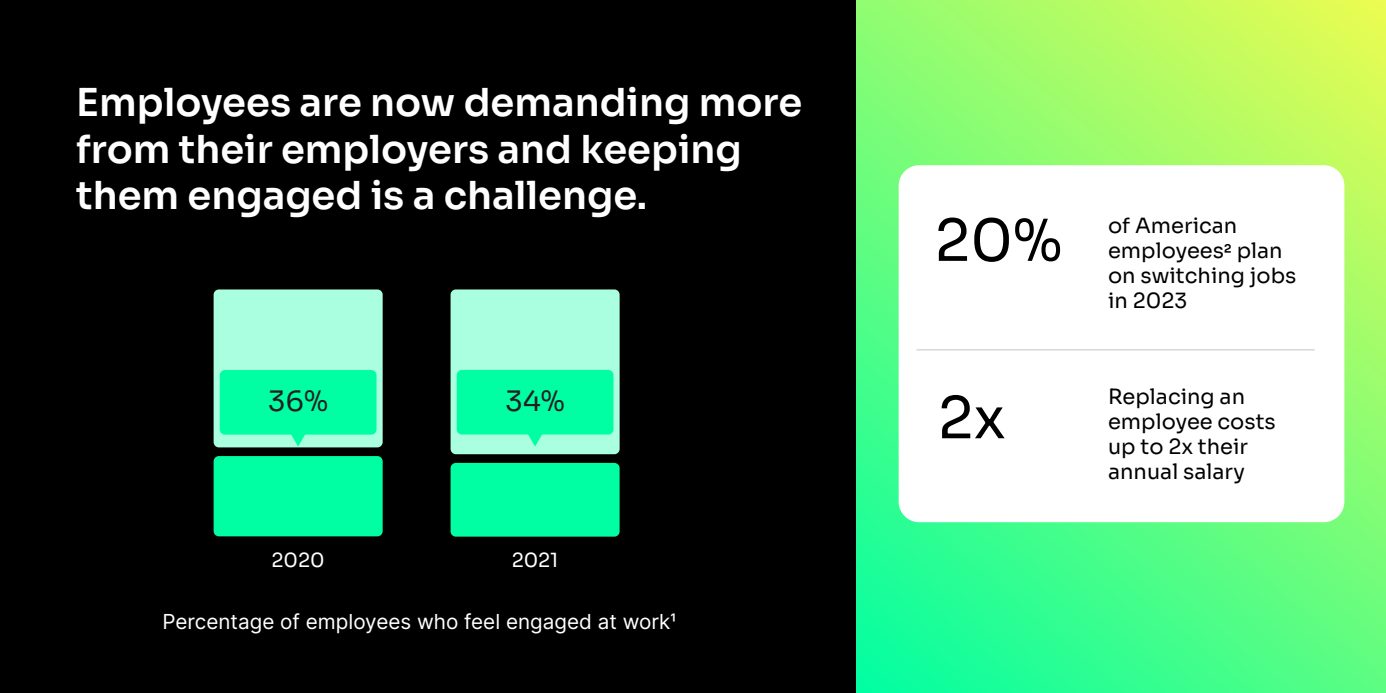
<style>
.page{position:relative;width:1386px;height:693px;background:#fff}
.page>*{position:absolute;margin:0;border:0;box-sizing:border-box;transform-origin:0 0}
.t1{font:57.75px "Sora";color:#000}
.t2{font:600 38.5px/46.2px "Sora";color:#fff}
.t3{font:28.18px "Sora";color:#231f20}
.t4{font:21px/25.2px "Sora";color:#000}
.t5{font:20.65px "Inter";color:#fff}
.t6{font:19.43px "Sora";color:#fff}
</style>
<div class="page">
<img style="left:856px;top:1px;width:530px;height:692px">
<div style="left:899px;top:165px;width:445px;height:357px;background:#fff;border-radius:20px"></div>
<div style="left:0;top:0;width:856px;height:693px;background:#000"></div>
<div style="left:451px;top:289px;width:169px;height:165px;background:#aaffe0;border-radius:5px"></div>
<svg style="left:528px;top:435px;width:14px;height:12px"></svg>
<div style="left:457px;top:370px;width:156px;height:65px;background:#00ffa3;border-radius:5px"></div>
<div style="left:214px;top:289px;width:169px;height:158px;background:#aaffe0;border-radius:5px"></div>
<div style="left:220px;top:370px;width:157px;height:65px;background:#00ffa3;border-radius:5px"></div>
<div style="left:214px;top:456px;width:169px;height:80px;background:#00ffa3;border-radius:5px"></div>
<div style="left:451px;top:463px;width:169px;height:74px;background:#00ffa3;border-radius:5px"></div>
<svg style="left:276px;top:434px;width:44px;height:13px"></svg>
<hr style="left:917px;top:349px;width:398px;height:2px;background:#d1d3d4">
<h2 class="t2" style="left:76px;top:76px;width:728px">Employees are now demanding more from their employers and keeping them engaged is a challenge.</h2>
<h3 class="t3" style="left:268px;top:378px;width:61px">36%</h3>
<h3 class="t3" style="left:505px;top:378px;width:61px">34%</h3>
<p class="t6" style="left:272px;top:544px;width:55px">2020</p>
<p class="t6" style="left:512px;top:544px;width:48px">2021</p>
<p class="t5" style="left:163px;top:606px;width:515px">Percentage of employees who feel engaged at work1</p>
<h1 class="t1" style="left:934px;top:193px;width:129px">20%</h1>
<h1 class="t1" style="left:938px;top:370px;width:70px">2x</h1>
<p class="t4" style="left:1108px;top:211px;width:190px">of American employees2 plan on switching jobs in 2023</p>
<p class="t4" style="left:1108px;top:382px;width:169px">Replacing an employee costs up to 2x their annual salary</p>
</div>
